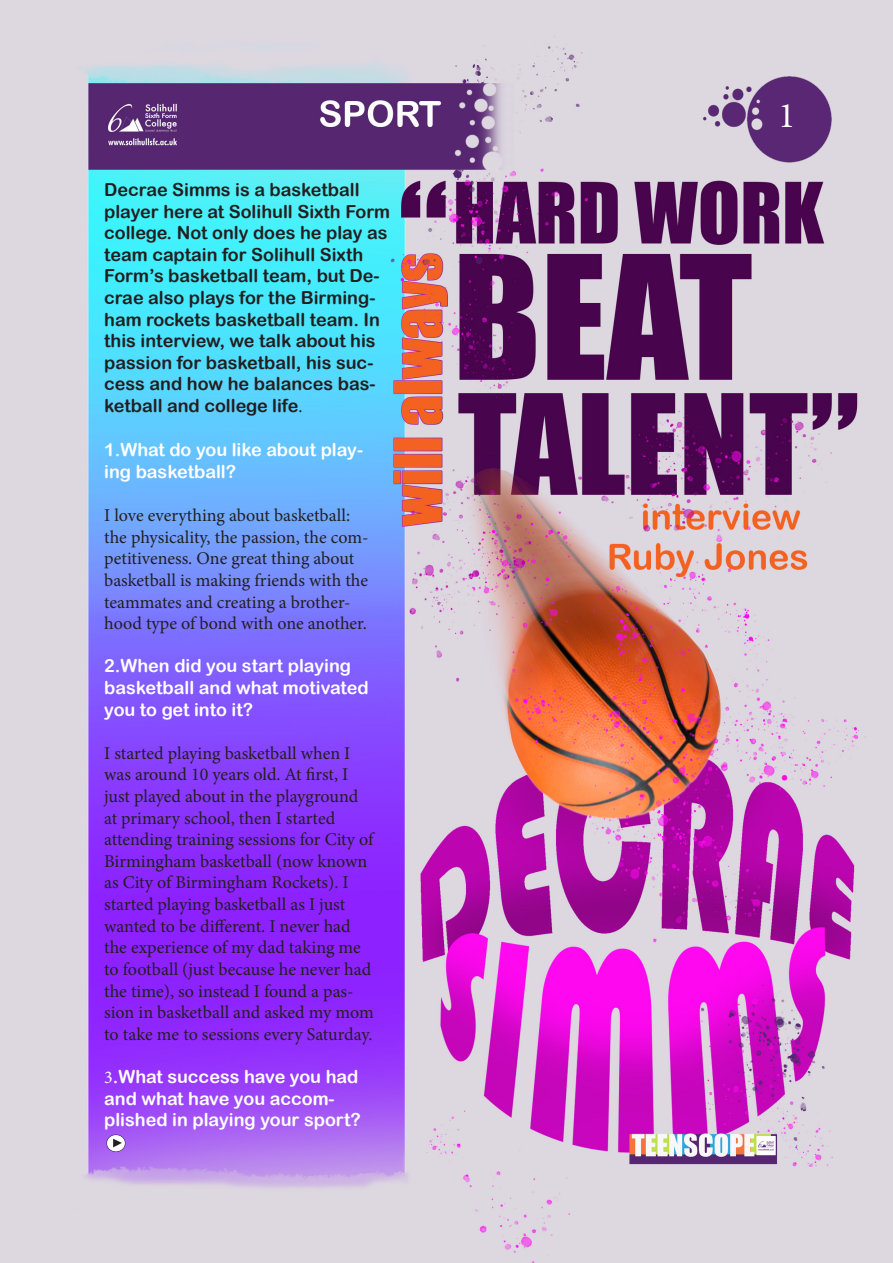
<style>
.page{position:relative;width:893px;height:1263px;background:#fff}
.page>*{position:absolute;margin:0;border:0;box-sizing:border-box;transform-origin:0 0}
.t1{font:36px "Minion Pro";color:#fff}
.t2{font:18px/21.6px "Minion Pro";color:#231f20}
.t3{font:18px/21.6px "Arial Rounded MT Bold";color:#231f20}
.t4{font:18px/21.6px "Arial Rounded MT Bold";color:#fff}
.s1{font-family:"Minion Pro"}
</style>
<div class="page">
<img style="left:0;top:0;width:893px;height:1263px">
<img style="left:104px;top:1129px;width:28px;height:25px">
<img style="left:691px;top:6px;width:183px;height:271px">
<p class="t3" style="left:104px;top:179px;width:288px">Decrae Simms is a basketball player here at Solihull Sixth Form college. Not only does he play as team captain for Solihull Sixth<br>Form’s basketball team, but De&shy;crae also plays for the Birming&shy;ham rockets basketball team. In this interview, we talk about his passion for basketball, his suc&shy;cess and how he balances bas&shy;ketball and college life<span class="s1">.</span></p>
<p class="t4" style="left:104px;top:439px;width:260px">1.What do you like about play&shy;ing basketball?</p>
<p class="t2" style="left:104px;top:505px;width:266px">I love everything about basketball: the physicality, the passion, the com&shy;petitiveness. One great thing about basketball is making friends with the teammates and creating a brother&shy;hood type of bond with one another.</p>
<p class="t4" style="left:104px;top:655px;width:266px">2.When did you start playing basketball and what motivated you to get into it?</p>
<p class="t2" style="left:104px;top:742px;width:271px">I started playing basketball when I was around 10 years old. At first, I just played about in the playground at primary school, then I started attending training sessions for City of Birmingham basketball (now known as City of Birmingham Rockets). I started playing basketball as I just wanted to be different. I never had the experience of my dad taking me to football (just because he never had the time), so instead I found a pas&shy;sion in basketball and asked my mom to take me to sessions every Saturday.</p>
<p class="t4" style="left:104px;top:1065px;width:258px"><span class="s1">3</span>.What success have you had and what have you accom&shy;plished in playing your sport?</p>
<p class="t1" style="left:778px;top:92px;width:19px">1</p>
</div>
